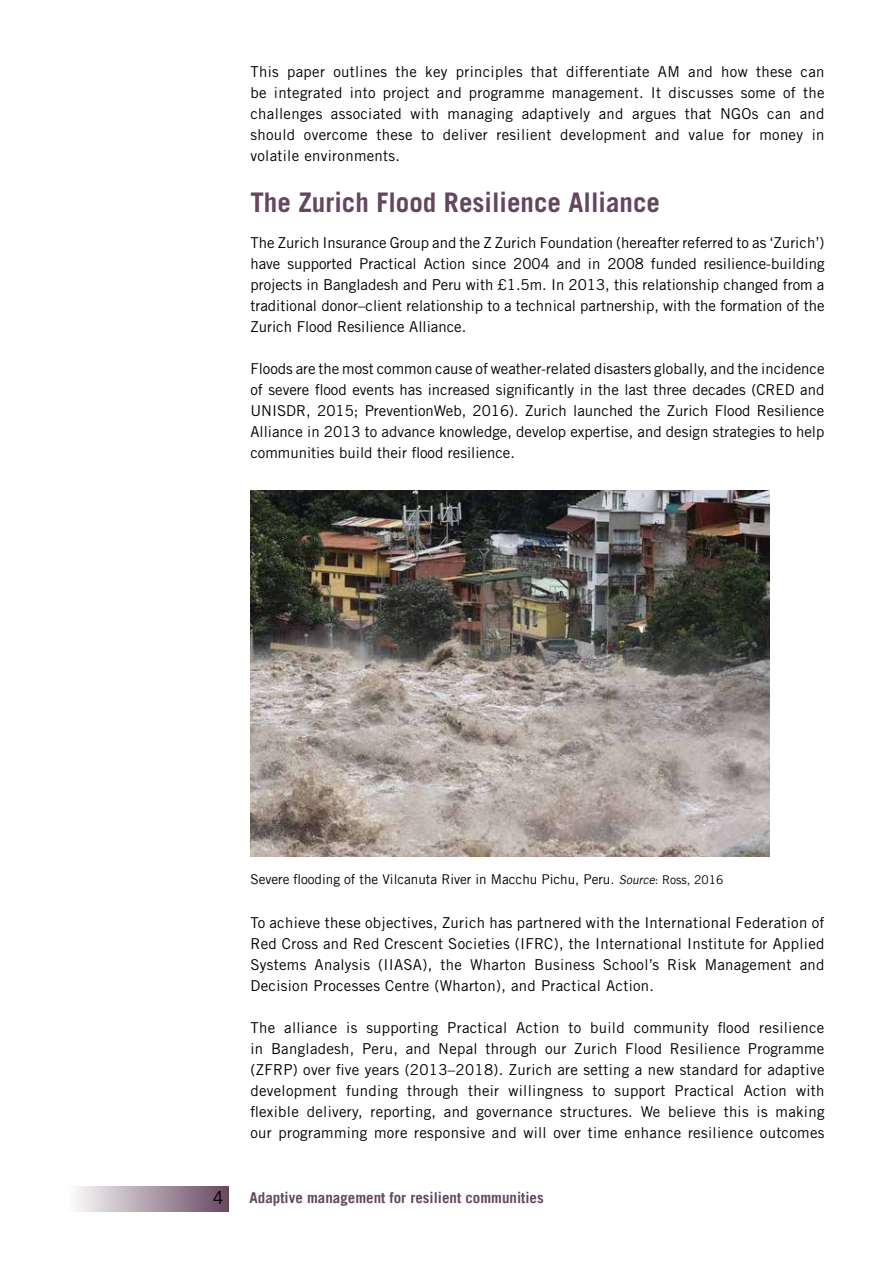
<style>
.page{position:relative;width:893px;height:1263px;background:#fff}
.page>*{position:absolute;margin:0;border:0;box-sizing:border-box;transform-origin:0 0}
.t1{font:700 27px "Trade Gothic LT Std";color:#654660}
.t2{font:18px "Trade Gothic LT Com";color:#000}
.t3{font:15px/21px "Trade Gothic LT Std";letter-spacing:.02em;color:#000;text-align:justify}
.t4{font:700 15px "Trade Gothic";color:#654660}
.t5{font:13.5px "Trade Gothic";color:#000}
.s1{font-style:italic;font-size:12px}
.s2{font-size:12px}
</style>
<div class="page">
<div style="left:68px;top:1186px;width:161px;height:25px;background:linear-gradient(to right,#fefefe,#664861)"></div>
<img style="left:250px;top:491px;width:520px;height:366px">
<p class="t3" style="left:250px;top:61px;width:576px">This paper outlines the key principles that differentiate AM and how these can be integrated into project and programme management. It discusses some of the challenges associated with managing adaptively and argues that NGOs can and should overcome these to deliver resilient development and value for money in volatile environments.</p>
<h1 class="t1" style="left:250px;top:186px;width:411px">The Zurich Flood Resilience Alliance</h1>
<p class="t3" style="left:250px;top:232px;width:576px">The Zurich Insurance Group and the Z Zurich Foundation (hereafter referred to as ‘Zurich’) have supported Practical Action since 2004 and in 2008 funded resilience-building projects in Bangladesh and Peru with £1.5m. In 2013, this relationship changed from a traditional donor–client relationship to a technical partnership, with the formation of the Zurich Flood Resilience Alliance.</p>
<p class="t3" style="left:250px;top:358px;width:576px">Floods are the most common cause of weather-related disasters globally, and the incidence of severe flood events has increased significantly in the last three decades (CRED and UNISDR, 2015; PreventionWeb, 2016). Zurich launched the Zurich Flood Resilience Alliance in 2013 to advance knowledge, develop expertise, and design strategies to help communities build their flood resilience.</p>
<p class="t5" style="left:250px;top:871px;width:474px">Severe flooding of the Vilcanuta River in Macchu Pichu, Peru. <span class="s1">Source</span><span class="s2">: Ross, 2016</span></p>
<p class="t3" style="left:250px;top:912px;width:576px">To achieve these objectives, Zurich has partnered with the International Federation of Red Cross and Red Crescent Societies (IFRC), the International Institute for Applied Systems Analysis (IIASA), the Wharton Business School’s Risk Management and Decision Processes Centre (Wharton), and Practical Action.</p>
<p class="t3" style="left:250px;top:1017px;width:576px">The alliance is supporting Practical Action to build community flood resilience in Bangladesh, Peru, and Nepal through our Zurich Flood Resilience Programme (ZFRP) over five years (2013–2018). Zurich are setting a new standard for adaptive development funding through their willingness to support Practical Action with flexible delivery, reporting, and governance structures. We believe this is making our programming more responsive and will over time enhance resilience outcomes</p>
<p class="t2" style="left:213px;top:1187px;width:12px">4</p>
<p class="t4" style="left:249px;top:1189px;width:296px">Adaptive management for resilient communities</p>
</div>
